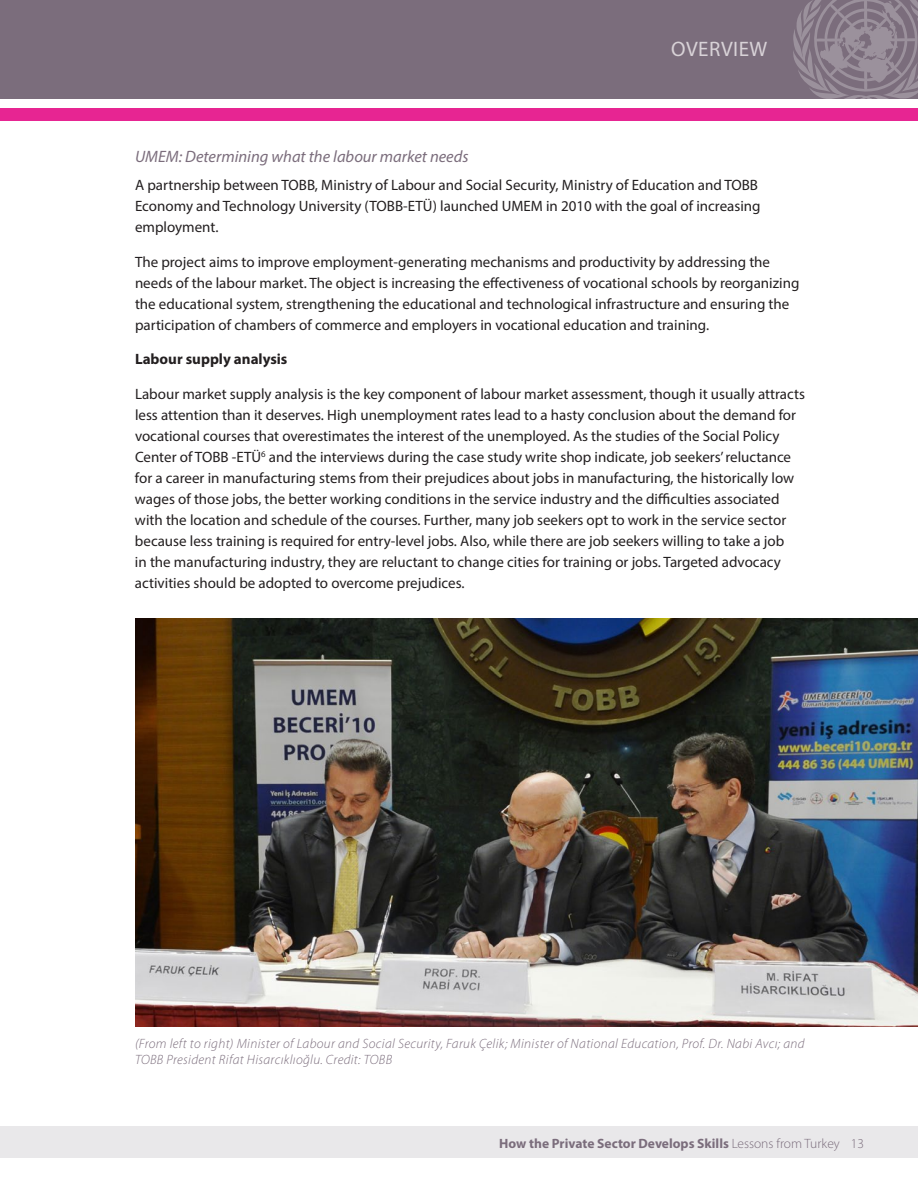
<style>
.page{position:relative;width:918px;height:1188px;background:#fff}
.page>*{position:absolute;margin:0;border:0;box-sizing:border-box;transform-origin:0 0}
.t1{font:21px "Myriad Pro";color:#d8d2d7}
.t2{font:italic 16.5px "Myriad Pro";color:#7b6d7c}
.t3{font:15px/21px "Myriad Pro";color:#231f20}
.t4{font:700 15px "Myriad Pro";color:#231f20}
.t5{font:italic 300 13.5px/16.2px "Myriad Pro";letter-spacing:.025em;color:#7b6d7c}
.t6{font:700 13.5px "Myriad Pro";color:#7b6d7c}
.s1{font-weight:300}
</style>
<div class="page">
<div style="left:0;top:0;width:918px;height:99px;background:#7b6d7c"></div>
<svg style="left:793px;top:0;width:125px;height:99px"></svg>
<div style="left:0;top:1126px;width:918px;height:32px;background:#e9e8ea"></div>
<div style="left:0;top:108px;width:918px;height:13px;background:#e72592"></div>
<img style="left:135px;top:618px;width:783px;height:408px">
<h1 class="t1" style="left:671px;top:36px;width:28px">Overview</h1>
<p class="t2" style="left:135px;top:147px;width:335px">UMEM: Determining what the labour market needs</p>
<p class="t3" style="left:135px;top:174px;width:627px">A partnership between TOBB, Ministry of Labour and Social Security, Ministry of Education and TOBB<br>Economy and Technology University (TOBB-ETÜ) launched UMEM in 2010 with the goal of increasing employment.</p>
<p class="t3" style="left:135px;top:251px;width:666px">The project aims to improve employment-generating mechanisms and productivity by addressing the needs of the labour market. The object is increasing the effectiveness of vocational schools by reorganizing the educational system, strengthening the educational and technological infrastructure and ensuring the participation of chambers of commerce and employers in vocational education and training.</p>
<p class="t4" style="left:135px;top:349px;width:154px">Labour supply analysis</p>
<p class="t3" style="left:135px;top:383px;width:671px">Labour market supply analysis is the key component of labour market assessment, though it usually attracts less attention than it deserves. High unemployment rates lead to a hasty conclusion about the demand for vocational courses that overestimates the interest of the unemployed. As the studies of the Social Policy Center of TOBB -ETÜ<sup>6</sup> and the interviews during the case study write shop indicate, job seekers’ reluctance for a career in manufacturing stems from their prejudices about jobs in manufacturing, the historically low wages of those jobs, the better working conditions in the service industry and the difficulties associated with the location and schedule of the courses. Further, many job seekers opt to work in the service sector because less training is required for entry-level jobs. Also, while there are job seekers willing to take a job<br>in the manufacturing industry, they are reluctant to change cities for training or jobs. Targeted advocacy activities should be adopted to overcome prejudices.</p>
<p class="t5" style="left:135px;top:1036px;width:671px">(From left to right) Minister of Labour and Social Security, Faruk Çelik; Minister of National Education, Prof. Dr. Nabi Avcı; and<br>TOBB President Rifat Hisarcıklıoğlu. Credit: TOBB</p>
<p class="t6" style="left:499px;top:1135px;width:366px">How the Private Sector Develops Skills <span class="s1">Lessons from Turkey 13</span></p>
</div>
